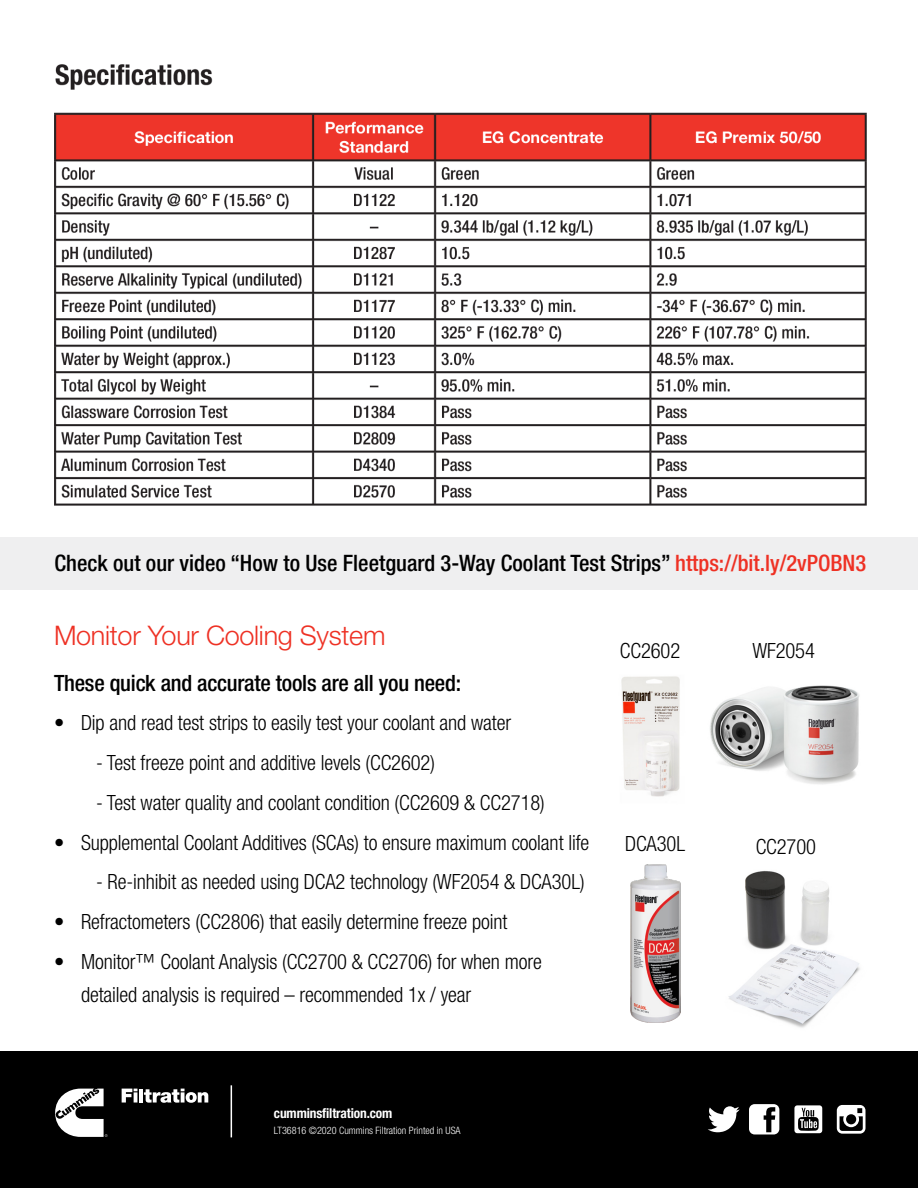
<style>
.page{position:relative;width:918px;height:1188px;background:#fff}
.page>*{position:absolute;margin:0;border:0;box-sizing:border-box;transform-origin:0 0}
.t1{font:300 27px "Helvetica Neue LT Std";letter-spacing:-.01em;color:#ee3124}
.t2{font:500 condensed 22.5px "Helvetica Neue LT Pro";color:#000}
.t3{font:500 condensed 22.5px "Helvetica Neue LT Std";letter-spacing:-.01em;color:#000}
.t4{font:300 condensed 21px/33px "Helvetica Neue LT Std";letter-spacing:-.005em;color:#000}
.t5{font:700 condensed 13.5px "Helvetica Neue LT Std";letter-spacing:-.01em;color:#fff}
.t6{font:300 condensed 10.2px "Helvetica Neue LT Std";color:#fff}
.s1{color:#ee3124}
</style>
<div class="page">
<div style="left:0;top:1051px;width:918px;height:137px;background:#000"></div>
<svg style="left:122px;top:1089px;width:15px;height:14px"></svg>
<hr style="left:139px;top:1089px;width:4px;height:14px;background:#fff">
<svg style="left:144px;top:1089px;width:64px;height:14px"></svg>
<svg style="left:55px;top:1089px;width:53px;height:48px"></svg>
<hr style="left:231px;top:1085px;width:1px;height:52px;background:#fff">
<svg style="left:794px;top:1105px;width:28px;height:28px"></svg>
<svg style="left:837px;top:1105px;width:29px;height:29px"></svg>
<svg style="left:708px;top:1106px;width:32px;height:26px"></svg>
<svg style="left:749px;top:1104px;width:30px;height:30px"></svg>
<img style="left:710px;top:685px;width:150px;height:100px">
<img style="left:728px;top:871px;width:132px;height:157px">
<img style="left:621px;top:676px;width:59px;height:121px">
<img style="left:630px;top:865px;width:50px;height:157px">
<div style="left:0;top:537px;width:918px;height:52px;background:#efeff0"></div>
<img style="left:55px;top:65px;width:811px;height:440px">
<p class="t2" style="left:55px;top:549px;width:813px">Check out our video “How to Use Fleetguard 3-Way Coolant Test Strips” <span class="s1">https://bit.ly/2vPOBN3</span></p>
<p class="t1" style="left:54px;top:619px;width:333px">Monitor Your Cooling System</p>
<p class="t3" style="left:54px;top:669px;width:409px">These quick and accurate tools are all you need:</p>
<p class="t4" style="left:54px;top:706px;width:459px">• Dip and read test strips to easily test your coolant and water</p>
<p class="t4" style="left:96px;top:746px;width:340px">- Test freeze point and additive levels (CC2602)</p>
<p class="t4" style="left:96px;top:786px;width:450px">- Test water quality and coolant condition (CC2609 &amp; CC2718)</p>
<p class="t4" style="left:54px;top:825px;width:537px">• Supplemental Coolant Additives (SCAs) to ensure maximum coolant life</p>
<p class="t4" style="left:96px;top:865px;width:490px">- Re-inhibit as needed using DCA2 technology (WF2054 &amp; DCA30L)</p>
<p class="t4" style="left:54px;top:905px;width:455px">• Refractometers (CC2806) that easily determine freeze point</p>
<p class="t4" style="left:81px;top:945px;width:462px;text-indent:-27px">• Monitor™ Coolant Analysis (CC2700 &amp; CC2706) for when more detailed analysis is required – recommended 1x / year</p>
<p class="t4" style="left:620px;top:634px;width:62px">CC2602</p>
<p class="t4" style="left:752px;top:634px;width:64px">WF2054</p>
<p class="t4" style="left:625px;top:827px;width:62px">DCA30L</p>
<p class="t4" style="left:756px;top:830px;width:62px">CC2700</p>
<p class="t5" style="left:274px;top:1105px;width:120px">cumminsfiltration.com</p>
<p class="t6" style="left:274px;top:1125px;width:188px">LT36816 ©2020 Cummins Filtration Printed in USA</p>
</div>
